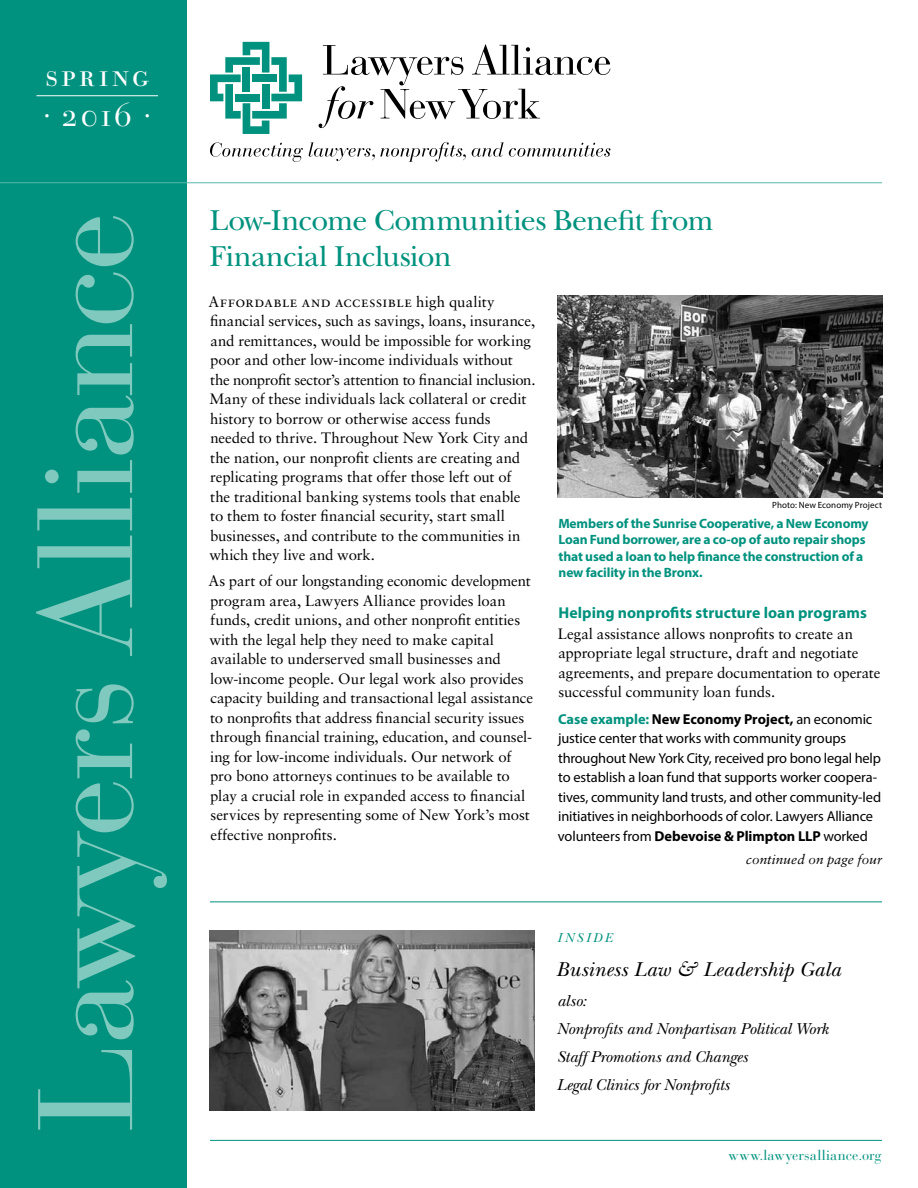
<style>
.page{position:relative;width:918px;height:1188px;background:#fff}
.page>*{position:absolute;margin:0;border:0;box-sizing:border-box;transform-origin:0 0}
.t1{font:33px/40.5px "Bauer Bodoni Std";letter-spacing:.09em;color:#fff}
.t2{font:30px/36px "New Baskerville Std";letter-spacing:-.02em;color:#00927e}
.t3{font:italic 21px "New Baskerville Std";letter-spacing:.01em;color:#000}
.t4{font:italic 16.5px/27.9px "New Baskerville Std";letter-spacing:-.01em;color:#000}
.t5{font:700 15.75px "Myriad Pro";letter-spacing:.005em;color:#00927e}
.t6{font:15px/19.5px "Sabon LT Std";color:#000}
.t7{font:14.4px/19.5px "Myriad Pro";letter-spacing:-.01em;color:#000}
.t8{font:14.25px "Bauer Bodoni Std";letter-spacing:.02em;color:#00927e}
.t9{font:700 13.5px/16.5px "Myriad Pro";letter-spacing:-.01em;color:#00927e}
.t10{font:italic 13.5px "Sabon LT Std";letter-spacing:.01em;color:#000}
.t11{font:italic 13.5px "New Baskerville Std";letter-spacing:.2em;color:#00927e}
.t12{font:9px "Myriad Pro";letter-spacing:.01em;color:#000}
.s1{font-weight:700;color:#00927e}
.s2{font-weight:700}
</style>
<div class="page">
<svg style="left:210px;top:42px;width:92px;height:92px"></svg>
<svg style="left:319px;top:44px;width:291px;height:84px"></svg>
<svg style="left:210px;top:142px;width:93px;height:20px"></svg>
<svg style="left:309px;top:142px;width:157px;height:20px"></svg>
<svg style="left:472px;top:142px;width:138px;height:15px"></svg>
<div style="left:0;top:0;width:186px;height:1188px;background:#00927e"></div>
<svg style="left:76px;top:216px;width:58px;height:50px"></svg>
<svg style="left:37px;top:272px;width:97px;height:258px"></svg>
<svg style="left:36px;top:536px;width:96px;height:120px"></svg>
<svg style="left:76px;top:684px;width:58px;height:39px"></svg>
<svg style="left:76px;top:729px;width:91px;height:310px"></svg>
<svg style="left:38px;top:1050px;width:94px;height:80px"></svg>
<hr style="left:0;top:182px;width:882px;height:1px;background:#59b8ab">
<hr style="left:210px;top:1140px;width:672px;height:1px;background:#00927e">
<hr style="left:36px;top:95px;width:122px;height:1px;background:#fff">
<hr style="left:210px;top:902px;width:672px;height:1px;background:#00927e">
<img style="left:210px;top:931px;width:324px;height:180px">
<img style="left:558px;top:295px;width:324px;height:203px">
<h1 class="t1" style="left:43px;top:54px;width:111px">spring · 2016 ·</h1>
<h2 class="t2" style="left:210px;top:202px;width:505px">Low-Income Communities Benefit from<br>Financial Inclusion</h2>
<p class="t6" style="left:209px;top:292px;width:329px">Affordable and accessible high quality financial services, such as savings, loans, insurance, and remittances, would be impossible for working poor and other low-income individuals without<br>the nonprofit sector’s attention to financial inclusion.<br>Many of these individuals lack collateral or credit history to borrow or otherwise access funds needed to thrive. Throughout New York City and the nation, our nonprofit clients are creating and replicating programs that offer those left out of<br>the traditional banking systems tools that enable to them to foster financial security, start small businesses, and contribute to the communities in which they live and work.</p>
<p class="t6" style="left:209px;top:571px;width:326px">As part of our longstanding economic development program area, Lawyers Alliance provides loan funds, credit unions, and other nonprofit entities with the legal help they need to make capital available to underserved small businesses and low-income people. Our legal work also provides capacity building and transactional legal assistance to nonprofits that address financial security issues through financial training, education, and counsel&shy;ing for low-income individuals. Our network of pro bono attorneys continues to be available to play a crucial role in expanded access to financial services by representing some of New York’s most effective nonprofits.</p>
<p class="t12" style="left:772px;top:499px;width:111px">Photo: New Economy Project</p>
<p class="t9" style="left:558px;top:514px;width:312px">Members of the Sunrise Cooperative, a New Economy Loan Fund borrower, are a co-op of auto repair shops that used a loan to help finance the construction of a new facility in the Bronx.</p>
<p class="t5" style="left:558px;top:602px;width:310px">Helping nonprofits structure loan programs</p>
<p class="t6" style="left:558px;top:624px;width:324px">Legal assistance allows nonprofits to create an appropriate legal structure, draft and negotiate agreements, and prepare documentation to operate successful community loan funds.</p>
<p class="t7" style="left:558px;top:709px;width:325px"><span class="s1">Case example:</span> <span class="s2">New Economy Project,</span> an economic justice center that works with community groups throughout New York City, received pro bono legal help to establish a loan fund that supports worker coopera&shy;tives, community land trusts, and other community-led initiatives in neighborhoods of color. Lawyers Alliance volunteers from <span class="s2">Debevoise &amp; Plimpton LLP</span> worked</p>
<p class="t10" style="left:746px;top:851px;width:138px">continued on page four</p>
<p class="t11" style="left:557px;top:930px;width:57px">INSIDE</p>
<h3 class="t3" style="left:556px;top:957px;width:286px">Business Law &amp; Leadership Gala</h3>
<p class="t4" style="left:556px;top:987px;width:273px">also:<br>Nonprofits and Nonpartisan Political Work<br>Staff Promotions and Changes<br>Legal Clinics for Nonprofits</p>
<p class="t8" style="left:729px;top:1147px;width:155px">www.lawyersalliance.org</p>
</div>
